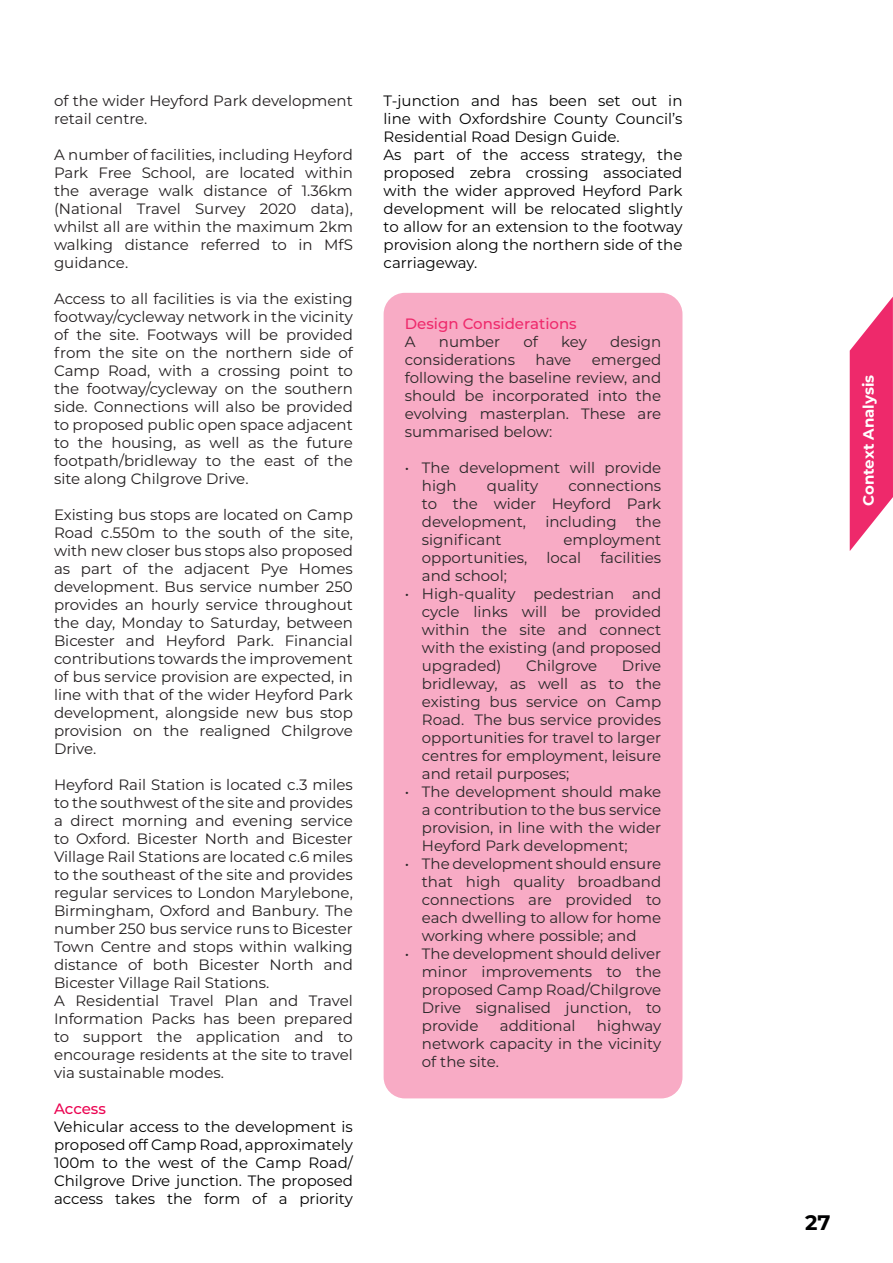
<style>
.page{position:relative;width:893px;height:1263px;background:#fff}
.page>*{position:absolute;margin:0;border:0;box-sizing:border-box;transform-origin:0 0}
.t1{font:700 21px "Montserrat";color:#000001}
.t2{font:15px/18px "Montserrat";color:#231f20;text-align:justify}
.t3{font:15px/18px "Montserrat";color:#000001;text-align:justify}
.t4{font:15px/18px "Montserrat";color:#000;text-align:justify}
.Sub_heading{font:500 15px "Montserrat";color:#eb0351}
.t5{font:700 15px "Montserrat";color:#fff}
</style>
<div class="page">
<svg style="left:850px;top:297px;width:43px;height:254px"></svg>
<div style="left:384px;top:293px;width:298px;height:805px;background:#f8abc5;border-radius:21px"></div>
<p class="t2" style="left:54px;top:91px;width:300px">of the wider Heyford Park development retail centre.</p>
<p class="t2" style="left:54px;top:145px;width:300px">A number of facilities, including Heyford Park Free School, are located within the average walk distance of 1.36km (National Travel Survey 2020 data), whilst all are within the maximum 2km walking distance referred to in MfS guidance.</p>
<p class="t2" style="left:54px;top:289px;width:300px">Access to all facilities is via the existing footway/cycleway network in the vicinity of the site. Footways will be provided from the site on the northern side of Camp Road, with a crossing point to the footway/cycleway on the southern side. Connections will also be provided to proposed public open space adjacent to the housing, as well as the future footpath/bridleway to the east of the site along Chilgrove Drive.</p>
<p class="t2" style="left:54px;top:505px;width:300px">Existing bus stops are located on Camp Road c.550m to the south of the site, with new closer bus stops also proposed as part of the adjacent Pye Homes development. Bus service number 250 provides an hourly service throughout the day, Monday to Saturday, between Bicester and Heyford Park. Financial contributions towards the improvement of bus service provision are expected, in line with that of the wider Heyford Park development, alongside new bus stop provision on the realigned Chilgrove Drive.</p>
<p class="t2" style="left:54px;top:775px;width:300px">Heyford Rail Station is located c.3 miles to the southwest of the site and provides a direct morning and evening service to Oxford. Bicester North and Bicester Village Rail Stations are located c.6 miles to the southeast of the site and provides regular services to London Marylebone, Birmingham, Oxford and Banbury. The number 250 bus service runs to Bicester Town Centre and stops within walking distance of both Bicester North and Bicester Village Rail Stations.</p>
<p class="t2" style="left:54px;top:991px;width:300px">A Residential Travel Plan and Travel Information Packs has been prepared to support the application and to encourage residents at the site to travel via sustainable modes.</p>
<p class="Sub_heading" style="left:54px;top:1098px;width:54px">Access</p>
<p class="t3" style="left:54px;top:1117px;width:300px">Vehicular access to the development is proposed off Camp Road, approximately 100m to the west of the Camp Road/ Chilgrove Drive junction. The proposed access takes the form of a priority</p>
<p class="t3" style="left:384px;top:91px;width:300px">T-junction and has been set out in line with Oxfordshire County Council’s Residential Road Design Guide.</p>
<p class="t3" style="left:384px;top:145px;width:300px">As part of the access strategy, the proposed zebra crossing associated with the wider approved Heyford Park development will be relocated slightly to allow for an extension to the footway provision along the northern side of the carriageway.</p>
<p class="Sub_heading" style="left:405px;top:313px;width:173px">Design Considerations</p>
<p class="t4" style="left:405px;top:332px;width:12px">A</p>
<p class="t4" style="left:439px;top:332px;width:63px">number</p>
<p class="t4" style="left:523px;top:332px;width:16px">of</p>
<p class="t4" style="left:561px;top:332px;width:27px">key</p>
<p class="t4" style="left:610px;top:332px;width:53px">design</p>
<p class="t4" style="left:405px;top:350px;width:112px">considerations</p>
<p class="t4" style="left:536px;top:350px;width:37px">have</p>
<p class="t4" style="left:405px;top:350px;width:258px;text-indent:187px">emerged following the baseline review, and should be incorporated into the evolving masterplan. These are summarised below:</p>
<p class="t3" style="left:422px;top:458px;width:241px;text-indent:-17px">• The development will provide high</p>
<p class="t3" style="left:422px;top:476px;width:241px;text-indent:147px">connections to the wider Heyford Park development,</p>
<p class="t3" style="left:487px;top:476px;width:53px">quality</p>
<p class="t3" style="left:545px;top:512px;width:73px">including</p>
<p class="t3" style="left:636px;top:512px;width:27px">the</p>
<p class="t3" style="left:422px;top:530px;width:81px">significant</p>
<p class="t3" style="left:563px;top:530px;width:99px">employment</p>
<p class="t3" style="left:422px;top:548px;width:107px">opportunities,</p>
<p class="t3" style="left:546px;top:548px;width:36px">local</p>
<p class="t3" style="left:600px;top:548px;width:62px">facilities</p>
<p class="t3" style="left:422px;top:566px;width:87px">and school;</p>
<p class="t3" style="left:422px;top:584px;width:241px;text-indent:-17px">• High-quality pedestrian and cycle links will be provided within the site and connect with the existing (and proposed upgraded)</p>
<p class="t3" style="left:422px;top:656px;width:241px;text-indent:200px">Drive bridleway, as well as to the existing bus service on Camp Road. The bus service provides opportunities for travel to larger centres for employment, leisure and retail purposes;</p>
<p class="t3" style="left:422px;top:782px;width:241px;text-indent:-17px">• The development should make a contribution to the bus service provision, in line with the wider Heyford Park development;</p>
<p class="t3" style="left:422px;top:854px;width:241px;text-indent:-17px">• The development should ensure that high quality broadband connections are provided to each dwelling to allow for home working where possible; and</p>
<p class="t3" style="left:422px;top:944px;width:241px;text-indent:-17px">• The development should deliver minor improvements to the proposed Camp Road/Chilgrove Drive signalised junction, to provide</p>
<p class="t3" style="left:526px;top:656px;width:73px">Chilgrove</p>
<p class="t3" style="left:422px;top:1016px;width:241px;text-indent:175px">highway network capacity in the vicinity of the site.</p>
<p class="t3" style="left:500px;top:1016px;width:77px">additional</p>
<p class="t5" style="left:858px;top:506px;width:133px;rotate:-90deg">Context Analysis</p>
<p class="t1" style="left:805px;top:1207px;width:27px">27</p>
</div>
